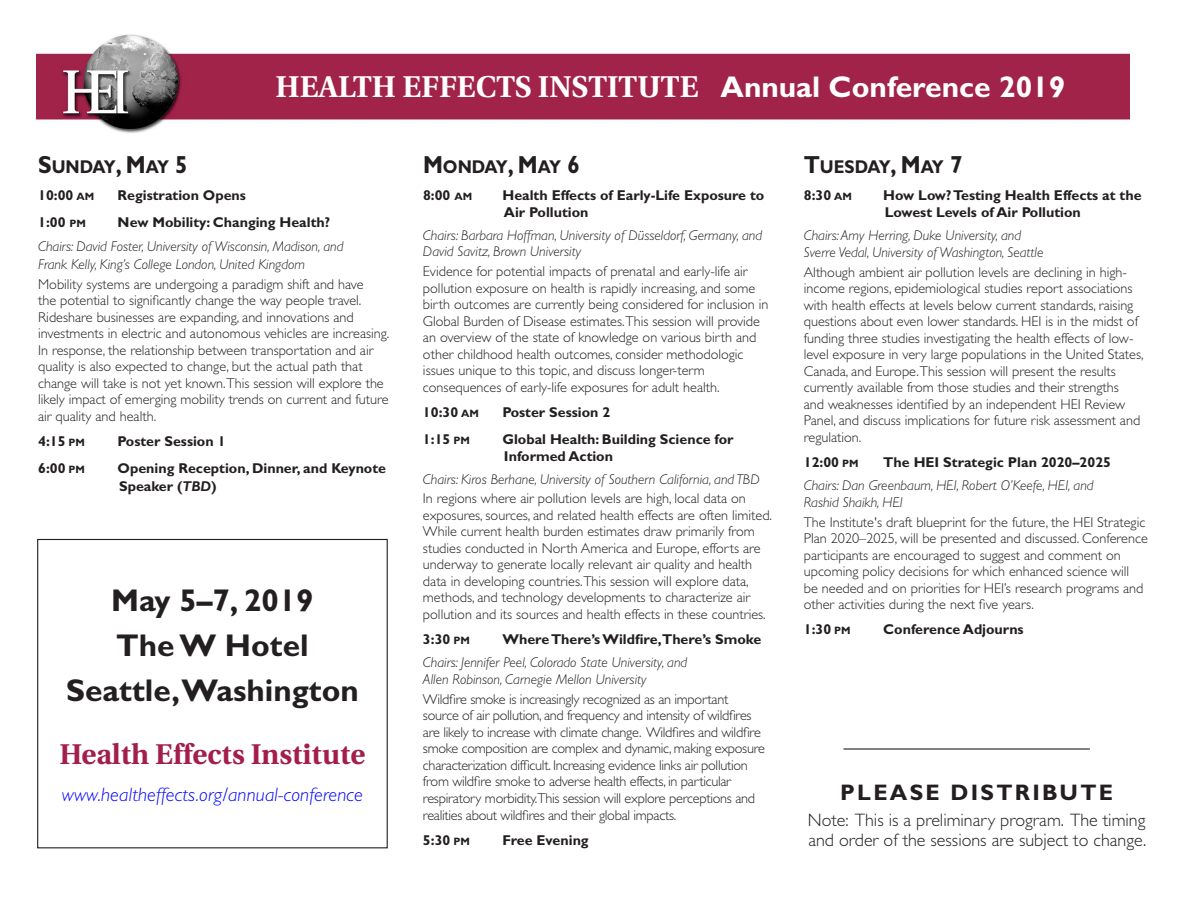
<style>
.page{position:relative;width:1188px;height:918px;background:#fff}
.page>*{position:absolute;margin:0;border:0;box-sizing:border-box;transform-origin:0 0}
.t1{font:700 31.5px/45px "Gill Sans";color:#231f20;text-align:center}
.t2{font:700 30px "Utopia";color:#fff}
.t3{font:700 28.5px "Utopia";color:#a21e4b}
.t4{font:700 22.5px "Gill Sans";letter-spacing:.1em;color:#231f20}
.t5{font:italic 300 19.5px "Gill Sans";letter-spacing:.01em;color:#00f}
.t6{font:700 18.6px "Gill Sans";letter-spacing:-.055em;color:#231f20;scale:.91 1}
.t7{font:300 18px/19.2px "Gill Sans";color:#231f20}
.t8{font:300 14.25px/16.5px "Gill Sans";color:#231f20}
.t9{font:italic 300 14.25px/17.1px "Gill Sans";color:#231f20}
.t10{font:300 14.25px/16.6px "Gill Sans";letter-spacing:-.02em;color:#231f20}
.t11{font:700 14.25px/17.1px "Gill Sans";color:#231f20}
.t12{font:700 14.25px "Gill Sans";color:#231f20}
.s1{font-family:"Gill Sans"}
.s2{font-size:24.75px}
.s3{font-size:10.65px}
.s4{font-style:italic}
</style>
<div class="page">
<img style="left:36px;top:34px;width:1094px;height:99px">
<div style="left:37px;top:539px;width:351px;height:309px;border:1px solid #231f20"></div>
<hr style="left:843px;top:748px;width:247px;height:2px;background:#231f20">
<h2 class="t2" style="left:276px;top:70px;width:791px">HEALTH EFFECTS INSTITUTE <span class="s1">Annual Conference 2019</span></h2>
<h3 class="t6" style="left:38px;top:155px;width:166px"><span class="s2">S</span>UNDAY<span class="s2">, M</span>AY <span class="s2">5</span></h3>
<p class="t12" style="left:38px;top:187px;width:56px">10:00 <span class="s3">AM</span></p>
<p class="t11" style="left:118px;top:186px;width:130px">Registration Opens</p>
<p class="t12" style="left:38px;top:214px;width:48px">1:00 <span class="s3">PM</span></p>
<p class="t11" style="left:118px;top:214px;width:214px">New Mobility: Changing Health?</p>
<p class="t9" style="left:38px;top:237px;width:307px;line-height:18px">Chairs: David Foster, University of Wisconsin, Madison, and<br>Frank Kelly, King’s College London, United Kingdom</p>
<p class="t8" style="left:38px;top:276px;width:353px">Mobility systems are undergoing a paradigm shift and have<br>the potential to significantly change the way people travel.<br>Rideshare businesses are expanding, and innovations and investments in electric and autonomous vehicles are increasing.<br>In response, the relationship between transportation and air quality is also expected to change, but the actual path that change will take is not yet known.This session will explore the likely impact of emerging mobility trends on current and future air quality and health.</p>
<p class="t11" style="left:38px;top:433px;width:47px">4:15 <span class="s3">PM</span></p>
<p class="t11" style="left:118px;top:433px;width:109px">Poster Session 1</p>
<p class="t11" style="left:38px;top:460px;width:47px">6:00 <span class="s3">PM</span></p>
<p class="t11" style="left:118px;top:460px;width:270px">Opening Reception, Dinner, and Keynote<br>Speaker (<span class="s4">TBD</span>)</p>
<h1 class="t1" style="left:66px;top:577px;width:294px">May 5–7, 2019<br>The W Hotel<br>Seattle,Washington</h1>
<h3 class="t3" style="left:59px;top:738px;width:307px">Health Effects Institute</h3>
<h3 class="t5" style="left:62px;top:783px;width:303px">www.healtheffects.org/annual-conference</h3>
<h3 class="t6" style="left:423px;top:155px;width:174px"><span class="s2">M</span>ONDAY<span class="s2">, M</span>AY <span class="s2">6</span></h3>
<p class="t12" style="left:423px;top:187px;width:49px">8:00 <span class="s3">AM</span></p>
<p class="t11" style="left:502px;top:186px;width:263px">Health Effects of Early-Life Exposure to<br>Air Pollution</p>
<p class="t9" style="left:423px;top:227px;width:341px;line-height:16.5px">Chairs: Barbara Hoffman, University of Düsseldorf, Germany, and<br>David Savitz, Brown University</p>
<p class="t8" style="left:423px;top:263px;width:347px">Evidence for potential impacts of prenatal and early-life air pollution exposure on health is rapidly increasing, and some birth outcomes are currently being considered for inclusion in Global Burden of Disease estimates.This session will provide an overview of the state of knowledge on various birth and other childhood health outcomes, consider methodologic issues unique to this topic, and discuss longer-term consequences of early-life exposures for adult health.</p>
<p class="t12" style="left:423px;top:404px;width:56px">10:30 <span class="s3">AM</span></p>
<p class="t11" style="left:502px;top:403px;width:109px">Poster Session 2</p>
<p class="t12" style="left:423px;top:431px;width:47px">1:15 <span class="s3">PM</span></p>
<p class="t11" style="left:502px;top:431px;width:233px">Global Health: Building Science for<br>Informed Action</p>
<p class="t9" style="left:423px;top:470px;width:338px">Chairs: Kiros Berhane, University of Southern California, and TBD</p>
<p class="t8" style="left:423px;top:490px;width:351px">In regions where air pollution levels are high, local data on exposures, sources, and related health effects are often limited.<br>While current health burden estimates draw primarily from studies conducted in North America and Europe, efforts are underway to generate locally relevant air quality and health data in developing countries.This session will explore data, methods, and technology developments to characterize air pollution and its sources and health effects in these countries.</p>
<p class="t11" style="left:423px;top:631px;width:47px">3:30 <span class="s3">PM</span></p>
<p class="t11" style="left:502px;top:631px;width:260px">Where There’s Wildfire,There’s Smoke</p>
<p class="t9" style="left:423px;top:654px;width:266px">Chairs: Jennifer Peel, Colorado State University, and<br>Allen Robinson, Carnegie Mellon University</p>
<p class="t10" style="left:423px;top:691px;width:344px">Wildfire smoke is increasingly recognized as an important source of air pollution, and frequency and intensity of wildfires are likely to increase with climate change. Wildfires and wildfire smoke composition are complex and dynamic, making exposure characterization difficult. Increasing evidence links air pollution from wildfire smoke to adverse health effects, in particular respiratory morbidity.This session will explore perceptions and realities about wildfires and their global impacts.</p>
<p class="t11" style="left:423px;top:832px;width:47px">5:30 <span class="s3">PM</span></p>
<p class="t11" style="left:502px;top:832px;width:88px">Free Evening</p>
<h3 class="t6" style="left:804px;top:155px;width:176px"><span class="s2">T</span>UESDAY<span class="s2">, M</span>AY <span class="s2">7</span></h3>
<p class="t11" style="left:804px;top:186px;width:48px">8:30 <span class="s3">AM</span></p>
<p class="t11" style="left:883px;top:186px;width:260px">How Low? Testing Health Effects at the<br>Lowest Levels of Air Pollution</p>
<p class="t9" style="left:804px;top:227px;width:241px">Chairs: Amy Herring, Duke University, and<br>Sverre Vedal, University of Washington, Seattle</p>
<p class="t8" style="left:804px;top:264px;width:341px">Although ambient air pollution levels are declining in high&shy;income regions, epidemiological studies report associations with health effects at levels below current standards, raising questions about even lower standards. HEI is in the midst of funding three studies investigating the health effects of low&shy;level exposure in very large populations in the United States, Canada, and Europe.This session will present the results currently available from those studies and their strengths<br>and weaknesses identified by an independent HEI Review Panel, and discuss implications for future risk assessment and regulation.</p>
<p class="t11" style="left:804px;top:453px;width:55px">12:00 <span class="s3">PM</span></p>
<p class="t11" style="left:883px;top:453px;width:229px">The HEI Strategic Plan 2020–2025</p>
<p class="t9" style="left:804px;top:476px;width:291px">Chairs: Dan Greenbaum, HEI, Robert O’Keefe, HEI, and<br>Rashid Shaikh, HEI</p>
<p class="t8" style="left:804px;top:514px;width:346px">The Institute's draft blueprint for the future, the HEI Strategic Plan 2020–2025, will be presented and discussed. Conference participants are encouraged to suggest and comment on upcoming policy decisions for which enhanced science will<br>be needed and on priorities for HEI’s research programs and other activities during the next five years.</p>
<p class="t12" style="left:804px;top:621px;width:47px">1:30 <span class="s3">PM</span></p>
<p class="t11" style="left:883px;top:621px;width:142px">Conference Adjourns</p>
<h3 class="t4" style="left:840px;top:779px;width:274px">PLEASE DISTRIBUTE</h3>
<p class="t7" style="left:808px;top:811px;width:340px">Note: This is a preliminary program. The timing and order of the sessions are subject to change.</p>
</div>
